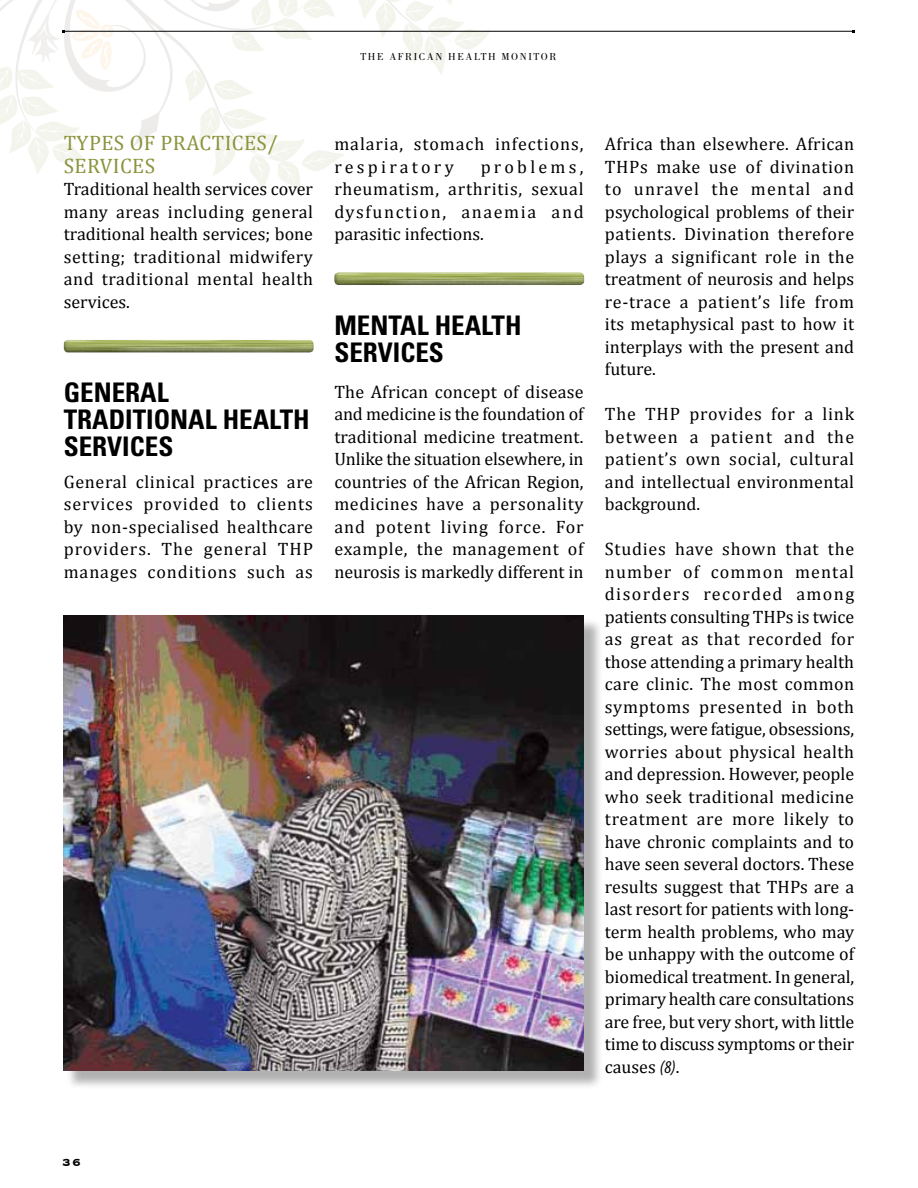
<style>
.page{position:relative;width:918px;height:1188px;background:#fff}
.page>*{position:absolute;margin:0;border:0;box-sizing:border-box;transform-origin:0 0}
.t1{font:700 condensed 27px/27px "Univers";letter-spacing:.055em;color:#000}
.t2{font:700 condensed 27px/27px "Univers";color:#000}
.t3{font:21px/22.5px "Cambria";letter-spacing:.02em;color:#8c943d}
.t4{font:18px/22.5px "Cambria";letter-spacing:.03em;color:#000;text-align:justify}
.t5{font:18px/22.5px "Cambria";letter-spacing:.055em;color:#000}
.t6{font:700 13.5px "Copperplate";color:#000}
.t7{font:10.5px "Bodoni";letter-spacing:.15em;color:#000}
.s1{font-family:"Myriad Pro";font-style:italic;font-stretch:condensed}
</style>
<div class="page">
<svg style="left:114px;top:0;width:243px;height:146px"></svg>
<svg style="left:357px;top:0;width:132px;height:74px"></svg>
<svg style="left:199px;top:107px;width:145px;height:83px"></svg>
<svg style="left:214px;top:80px;width:40px;height:21px"></svg>
<svg style="left:185px;top:70px;width:21px;height:31px"></svg>
<svg style="left:232px;top:0;width:103px;height:51px"></svg>
<div style="left:62px;top:337px;width:254px;height:17px;background:#000;opacity:.48"></div>
<div style="left:333px;top:270px;width:254px;height:16px;background:#000;opacity:.48"></div>
<div style="left:66px;top:618px;width:537px;height:471px;background:#000;opacity:.31"></div>
<img style="left:63px;top:615px;width:521px;height:455px">
<hr style="left:64px;top:31px;width:789px;height:1px;background:#000">
<svg style="left:0;top:0;width:114px;height:174px"></svg>
<p class="t7" style="left:361px;top:51px;width:197px">THE AFRICAN HEALTH MONITOR</p>
<p class="t3" style="left:64px;top:132px;width:216px">Types of practices / se rvices</p>
<p class="t4" style="left:64px;top:178px;width:251px">Traditional health services cover many areas including general traditional health services; bone setting; traditional midwifery and traditional mental health services.</p>
<h1 class="t1" style="left:64px;top:379px;width:244px">GENERAL<br>TRADITIONAL HEALTH<br>SERVICES</h1>
<p class="t4" style="left:64px;top:470px;width:251px">General clinical practices are services provided to clients by non-specialised healthcare providers. The general THP manages conditions such as</p>
<p class="t5" style="left:334px;top:133px;width:251px">malaria, stomach infections, respiratory</p>
<p class="t4" style="left:334px;top:155px;width:251px;text-indent:146px">problems, rheumatism, arthritis, sexual dysfunction, anaemia and parasitic infections.</p>
<h1 class="t2" style="left:334px;top:311px;width:185px">MENTAL HEALTH<br>SERVICES</h1>
<p class="t4" style="left:334px;top:380px;width:252px">The African concept of disease and medicine is the foundation of traditional medicine treatment.<br>Unlike the situation elsewhere, in countries of the African Region, medicines have a personality and potent living force. For example, the management of neurosis is markedly different in</p>
<p class="t4" style="left:605px;top:133px;width:251px">Africa than elsewhere. African THPs make use of divination to unravel the mental and psychological problems of their patients. Divination therefore plays a significant role in the treatment of neurosis and helps re-trace a patient’s life from its metaphysical past to how it interplays with the present and future.</p>
<p class="t4" style="left:605px;top:403px;width:251px">The THP provides for a link between a patient and the patient’s own social, cultural and intellectual environmental background.</p>
<p class="t4" style="left:605px;top:538px;width:252px">Studies have shown that the number of common mental disorders recorded among patients consulting THPs is twice as great as that recorded for those attending a primary health care clinic. The most common symptoms presented in both settings, were fatigue, obsessions, worries about physical health and depression. However, people who seek traditional medicine treatment are more likely to have chronic complaints and to have seen several doctors. These results suggest that THPs are a last resort for patients with long&shy;term health problems, who may be unhappy with the outcome of biomedical treatment. In general, primary health care consultations are free, but very short, with little time to discuss symptoms or their causes <span class="s1">(8)</span>.</p>
<p class="t6" style="left:62px;top:1153px;width:20px">36</p>
</div>
